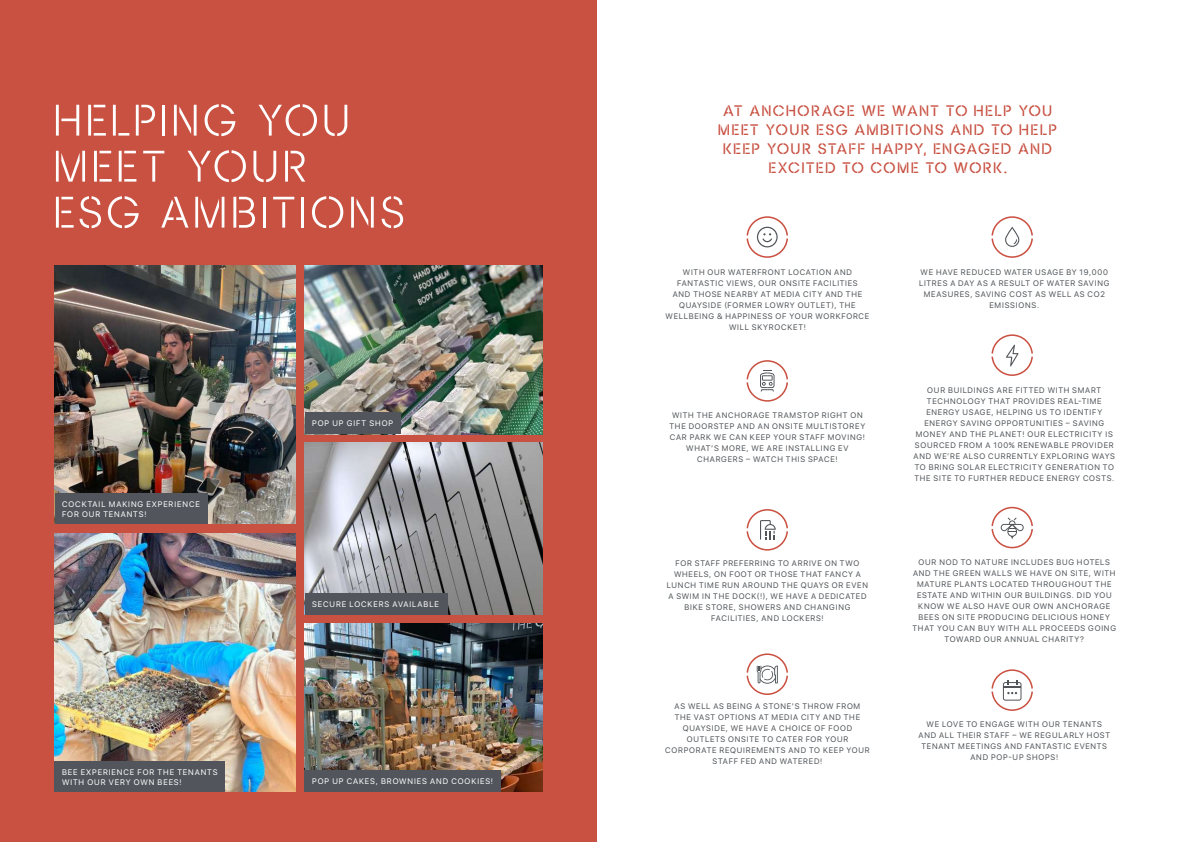
<style>
.page{position:relative;width:1191px;height:842px;background:#fff}
.page>*{position:absolute;margin:0;border:0;box-sizing:border-box;transform-origin:0 0}
.t1{font:53px/46px "Sukima";letter-spacing:.04em;color:#fefefe}
.t2{font:700 18px/19px "Sukima";letter-spacing:.04em;color:#c85142;text-align:center}
.t3{font:8px/11px "SF Pro Display";letter-spacing:.1em;color:#515559;text-align:center}
.t4{font:8px/9.6px "SF Pro Display";letter-spacing:.12em;color:#fcfeff}
</style>
<div class="page">
<div style="left:0;top:0;width:596px;height:842px;background:#c95141"></div>
<img style="left:55px;top:533px;width:240px;height:259px">
<img style="left:304px;top:443px;width:239px;height:171px">
<img style="left:304px;top:623px;width:239px;height:169px">
<svg style="left:746px;top:216px;width:42px;height:42px"></svg>
<svg style="left:746px;top:360px;width:42px;height:42px"></svg>
<svg style="left:746px;top:509px;width:42px;height:42px"></svg>
<svg style="left:746px;top:653px;width:42px;height:42px"></svg>
<svg style="left:991px;top:216px;width:42px;height:42px"></svg>
<svg style="left:991px;top:334px;width:42px;height:42px"></svg>
<svg style="left:991px;top:507px;width:42px;height:41px"></svg>
<svg style="left:991px;top:669px;width:42px;height:42px"></svg>
<img style="left:55px;top:266px;width:240px;height:258px">
<img style="left:304px;top:266px;width:239px;height:168px">
<div style="left:55px;top:494px;width:152px;height:30px;background:#52555b"></div>
<div style="left:304px;top:593px;width:143px;height:21px;background:#52555b"></div>
<div style="left:304px;top:413px;width:96px;height:21px;background:#52555b"></div>
<div style="left:55px;top:761px;width:170px;height:31px;background:#52555b"></div>
<div style="left:304px;top:770px;width:197px;height:22px;background:#52555b"></div>
<h1 class="t1" style="left:53px;top:91px;width:354px">HELPING YOU<br>MEET YOUR<br>ESG AMBITIONS</h1>
<h2 class="t2" style="left:718px;top:99px;width:341px">AT ANCHORAGE WE WANT TO HELP YOU<br>MEET YOUR ESG AMBITIONS AND TO HELP<br>KEEP YOUR STAFF HAPPY, ENGAGED AND<br>EXCITED TO COME TO WORK.</h2>
<p class="t4" style="left:62px;top:500px;width:139px">COCKTAIL MAKING EXPERIENCE<br>FOR OUR TENANTS!</p>
<p class="t4" style="left:312px;top:419px;width:82px">POP UP GIFT SHOP</p>
<p class="t4" style="left:312px;top:599px;width:128px">SECURE LOCKERS AVAILABLE</p>
<p class="t4" style="left:62px;top:767px;width:157px">BEE EXPERIENCE FOR THE TENANTS<br>WITH OUR VERY OWN BEES!</p>
<p class="t4" style="left:312px;top:776px;width:182px">POP UP CAKES, BROWNIES AND COOKIES!</p>
<p class="t3" style="left:665px;top:266px;width:205px">WITH OUR WATERFRONT LOCATION AND FANTASTIC VIEWS, OUR ONSITE FACILITIES<br>AND THOSE NEARBY AT MEDIA CITY AND THE QUAYSIDE (FORMER LOWRY OUTLET), THE WELLBEING &amp; HAPPINESS OF YOUR WORKFORCE WILL SKYROCKET!</p>
<p class="t3" style="left:669px;top:410px;width:197px">WITH THE ANCHORAGE TRAMSTOP RIGHT ON THE DOORSTEP AND AN ONSITE MULTISTOREY CAR PARK WE CAN KEEP YOUR STAFF MOVING!<br>WHAT’S MORE, WE ARE INSTALLING EV CHARGERS – WATCH THIS SPACE!</p>
<p class="t3" style="left:667px;top:558px;width:203px">FOR STAFF PREFERRING TO ARRIVE ON TWO WHEELS, ON FOOT OR THOSE THAT FANCY A LUNCH TIME RUN AROUND THE QUAYS OR EVEN A SWIM IN THE DOCK(!), WE HAVE A DEDICATED BIKE STORE, SHOWERS AND CHANGING FACILITIES, AND LOCKERS!</p>
<p class="t3" style="left:665px;top:701px;width:206px">AS WELL AS BEING A STONE’S THROW FROM<br>THE VAST OPTIONS AT MEDIA CITY AND THE QUAYSIDE, WE HAVE A CHOICE OF FOOD OUTLETS ONSITE TO CATER FOR YOUR CORPORATE REQUIREMENTS AND TO KEEP YOUR STAFF FED AND WATERED!</p>
<p class="t3" style="left:919px;top:266px;width:192px">WE HAVE REDUCED WATER USAGE BY 19,000<br>LITRES A DAY AS A RESULT OF WATER SAVING<br>MEASURES, SAVING COST AS WELL AS CO2<br>EMISSIONS.</p>
<p class="t3" style="left:913px;top:384px;width:203px">OUR BUILDINGS ARE FITTED WITH SMART TECHNOLOGY THAT PROVIDES REAL-TIME ENERGY USAGE, HELPING US TO IDENTIFY ENERGY SAVING OPPORTUNITIES – SAVING MONEY AND THE PLANET! OUR ELECTRICITY IS SOURCED FROM A 100% RENEWABLE PROVIDER AND WE’RE ALSO CURRENTLY EXPLORING WAYS TO BRING SOLAR ELECTRICITY GENERATION TO THE SITE TO FURTHER REDUCE ENERGY COSTS.</p>
<p class="t3" style="left:912px;top:557px;width:205px">OUR NOD TO NATURE INCLUDES BUG HOTELS AND THE GREEN WALLS WE HAVE ON SITE, WITH MATURE PLANTS LOCATED THROUGHOUT THE ESTATE AND WITHIN OUR BUILDINGS. DID YOU KNOW WE ALSO HAVE OUR OWN ANCHORAGE BEES ON SITE PRODUCING DELICIOUS HONEY THAT YOU CAN BUY WITH ALL PROCEEDS GOING TOWARD OUR ANNUAL CHARITY?</p>
<p class="t3" style="left:918px;top:719px;width:193px">WE LOVE TO ENGAGE WITH OUR TENANTS<br>AND ALL THEIR STAFF – WE REGULARLY HOST<br>TENANT MEETINGS AND FANTASTIC EVENTS<br>AND POP-UP SHOPS!</p>
</div>
